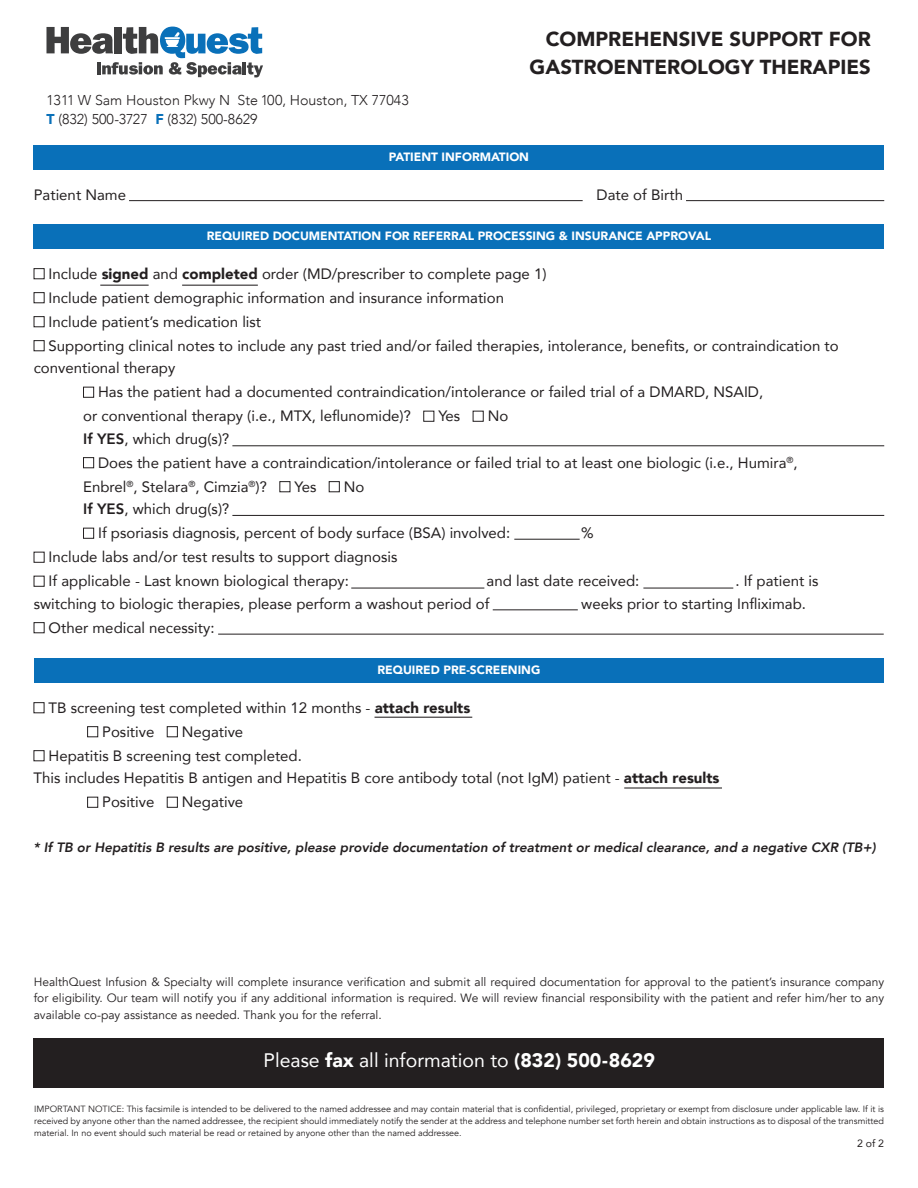
<style>
.page{position:relative;width:918px;height:1188px;background:#fff}
.page>*{position:absolute;margin:0;border:0;box-sizing:border-box;transform-origin:0 0}
.t1{font:900 20.25px/28.2px "Avenir";color:#231f20;text-align:right}
.t2{font:19.5px "Avenir";color:#fff}
.t3{font:15px/24px "Avenir";color:#231f20}
.t4{font:300 14.25px/19.5px "Avenir";color:#231f20}
.t5{font:italic 800 13.5px "Avenir";color:#231f20}
.t6{font:12px/16.5px "Avenir";color:#231f20;text-align:justify}
.t7{font:900 12px "Avenir";color:#fff}
.t8{font:10.5px "Avenir";color:#231f20}
.t9{font:9px/12px "Avenir";color:#231f20;text-align:justify}
.s1{font-weight:900;color:#0970b9}
.s2{font-weight:900}
.s3{font-weight:800}
</style>
<div class="page">
<hr style="left:129px;top:200px;width:454px;height:1px;background:#231f20">
<hr style="left:686px;top:200px;width:198px;height:1px;background:#231f20">
<div style="left:34px;top:1038px;width:850px;height:49px;background:#231f20"></div>
<div style="left:34px;top:146px;width:850px;height:24px;background:#0970b9"></div>
<div style="left:34px;top:225px;width:850px;height:24px;background:#0970b9"></div>
<div style="left:34px;top:659px;width:850px;height:24px;background:#0970b9"></div>
<svg style="left:46px;top:27px;width:217px;height:50px"></svg>
<div style="left:34px;top:268px;width:10px;height:11px;border:1px solid #231f20"></div>
<div style="left:34px;top:292px;width:10px;height:11px;border:1px solid #231f20"></div>
<div style="left:34px;top:316px;width:10px;height:11px;border:1px solid #231f20"></div>
<div style="left:34px;top:340px;width:10px;height:11px;border:1px solid #231f20"></div>
<div style="left:83px;top:387px;width:11px;height:11px;border:1px solid #231f20"></div>
<div style="left:423px;top:411px;width:11px;height:11px;border:1px solid #231f20"></div>
<div style="left:473px;top:411px;width:11px;height:11px;border:1px solid #231f20"></div>
<div style="left:83px;top:457px;width:11px;height:11px;border:1px solid #231f20"></div>
<div style="left:280px;top:481px;width:10px;height:11px;border:1px solid #231f20"></div>
<div style="left:329px;top:481px;width:11px;height:11px;border:1px solid #231f20"></div>
<div style="left:83px;top:528px;width:11px;height:11px;border:1px solid #231f20"></div>
<div style="left:34px;top:552px;width:10px;height:11px;border:1px solid #231f20"></div>
<div style="left:34px;top:576px;width:10px;height:11px;border:1px solid #231f20"></div>
<div style="left:34px;top:622px;width:10px;height:11px;border:1px solid #231f20"></div>
<div style="left:34px;top:702px;width:10px;height:11px;border:1px solid #231f20"></div>
<div style="left:87px;top:726px;width:11px;height:11px;border:1px solid #231f20"></div>
<div style="left:167px;top:726px;width:11px;height:11px;border:1px solid #231f20"></div>
<div style="left:34px;top:750px;width:10px;height:11px;border:1px solid #231f20"></div>
<div style="left:87px;top:797px;width:11px;height:11px;border:1px solid #231f20"></div>
<div style="left:167px;top:797px;width:11px;height:11px;border:1px solid #231f20"></div>
<hr style="left:232px;top:446px;width:652px;height:1px;background:#231f20">
<hr style="left:100px;top:285px;width:49px;height:1px;background:#231f20">
<hr style="left:375px;top:717px;width:97px;height:1px;background:#231f20">
<hr style="left:624px;top:787px;width:98px;height:2px;background:#231f20">
<hr style="left:182px;top:285px;width:76px;height:1px;background:#231f20">
<hr style="left:232px;top:515px;width:652px;height:1px;background:#231f20">
<hr style="left:218px;top:634px;width:666px;height:1px;background:#231f20">
<hr style="left:514px;top:539px;width:66px;height:1px;background:#231f20">
<hr style="left:351px;top:588px;width:133px;height:1px;background:#231f20">
<hr style="left:643px;top:588px;width:90px;height:1px;background:#231f20">
<hr style="left:493px;top:610px;width:85px;height:1px;background:#231f20">
<p class="t4" style="left:46px;top:90px;width:364px">1311 W Sam Houston Pkwy N Ste 100, Houston, TX 77043<br><span class="s1">T</span> (832) 500-3727 <span class="s1">F</span> (832) 500-8629</p>
<h1 class="t1" style="left:530px;top:25px;width:343px">COMPREHENSIVE SUPPORT FOR<br>GASTROENTEROLOGY THERAPIES</h1>
<p class="t7" style="left:389px;top:147px;width:142px">PATIENT INFORMATION</p>
<p class="t3" style="left:34px;top:182px;width:94px">Patient Name</p>
<p class="t3" style="left:597px;top:182px;width:88px">Date of Birth</p>
<p class="t7" style="left:207px;top:226px;width:506px">REQUIRED DOCUMENTATION FOR REFERRAL PROCESSING &amp; INSURANCE APPROVAL</p>
<p class="t3" style="left:49px;top:261px;width:792px">Include <span class="s2">signed</span> and <span class="s2">completed</span> order (MD/prescriber to complete page 1)<br>Include patient demographic information and insurance information<br>Include patient’s medication list<br>Supporting clinical notes to include any past tried and/or failed therapies, intolerance, benefits, or contraindication to</p>
<p class="t3" style="left:34px;top:356px;width:143px">conventional therapy</p>
<p class="t3" style="left:98px;top:380px;width:667px">Has the patient had a documented contraindication/intolerance or failed trial of a DMARD, NSAID,</p>
<p class="t3" style="left:83px;top:404px;width:329px">or conventional therapy (i.e., MTX, leflunomide)?</p>
<p class="t3" style="left:438px;top:404px;width:23px">Yes</p>
<p class="t3" style="left:488px;top:404px;width:22px">No</p>
<p class="t3" style="left:83px;top:426px;width:148px"><span class="s3">If YES</span>, which drug(s)?</p>
<p class="t3" style="left:98px;top:450px;width:701px">Does the patient have a contraindication/intolerance or failed trial to at least one biologic (i.e., Humira<sup>®</sup>,</p>
<p class="t3" style="left:83px;top:474px;width:185px">Enbrel<sup>®</sup>, Stelara<sup>®</sup>, Cimzia<sup>®</sup>)?</p>
<p class="t3" style="left:294px;top:474px;width:23px">Yes</p>
<p class="t3" style="left:344px;top:474px;width:22px">No</p>
<p class="t3" style="left:98px;top:497px;width:414px;text-indent:-15px"><span class="s3">If YES</span>, which drug(s)?<br>If psoriasis diagnosis, percent of body surface (BSA) involved:</p>
<p class="t3" style="left:581px;top:521px;width:14px">%</p>
<p class="t3" style="left:49px;top:545px;width:350px">Include labs and/or test results to support diagnosis<br>If applicable - Last known biological therapy:</p>
<p class="t3" style="left:487px;top:569px;width:154px">and last date received:</p>
<p class="t3" style="left:735px;top:569px;width:85px">. If patient is</p>
<p class="t3" style="left:34px;top:591px;width:457px">switching to biologic therapies, please perform a washout period of</p>
<p class="t3" style="left:581px;top:591px;width:226px">weeks prior to starting Infliximab.</p>
<p class="t3" style="left:49px;top:615px;width:167px">Other medical necessity:</p>
<p class="t7" style="left:378px;top:660px;width:164px">REQUIRED PRE-SCREENING</p>
<p class="t3" style="left:102px;top:695px;width:370px;text-indent:-54px">TB screening test completed within 12 months - <span class="s2">attach results<br></span>Positive</p>
<p class="t3" style="left:49px;top:719px;width:255px;text-indent:133px">Negative<br>Hepatitis B screening test completed.</p>
<p class="t3" style="left:102px;top:766px;width:619px;text-indent:-69px">This includes Hepatitis B antigen and Hepatitis B core antibody total (not IgM) patient - <span class="s2">attach results<br></span>Positive</p>
<p class="t3" style="left:182px;top:790px;width:63px">Negative</p>
<p class="t5" style="left:34px;top:839px;width:844px">* If TB or Hepatitis B results are positive, please provide documentation of treatment or medical clearance, and a negative CXR (TB+)</p>
<p class="t6" style="left:34px;top:974px;width:852px">HealthQuest Infusion &amp; Specialty will complete insurance verification and submit all required documentation for approval to the patient’s insurance company for eligibility. Our team will notify you if any additional information is required. We will review financial responsibility with the patient and refer him/her to any available co-pay assistance as needed. Thank you for the referral.</p>
<h2 class="t2" style="left:263px;top:1045px;width:393px">Please <span class="s2">fax</span> all information to <span class="s2">(832) 500-8629</span></h2>
<p class="t9" style="left:34px;top:1103px;width:851px">IMPORTANT NOTICE: This facsimile is intended to be delivered to the named addressee and may contain material that is confidential, privileged, proprietary or exempt from disclosure under applicable law. If it is received by anyone other than the named addressee, the recipient should immediately notify the sender at the address and telephone number set forth herein and obtain instructions as to disposal of the transmitted material. In no event should such material be read or retained by anyone other than the named addressee.</p>
<p class="t8" style="left:857px;top:1135px;width:29px">2 of 2</p>
</div>
